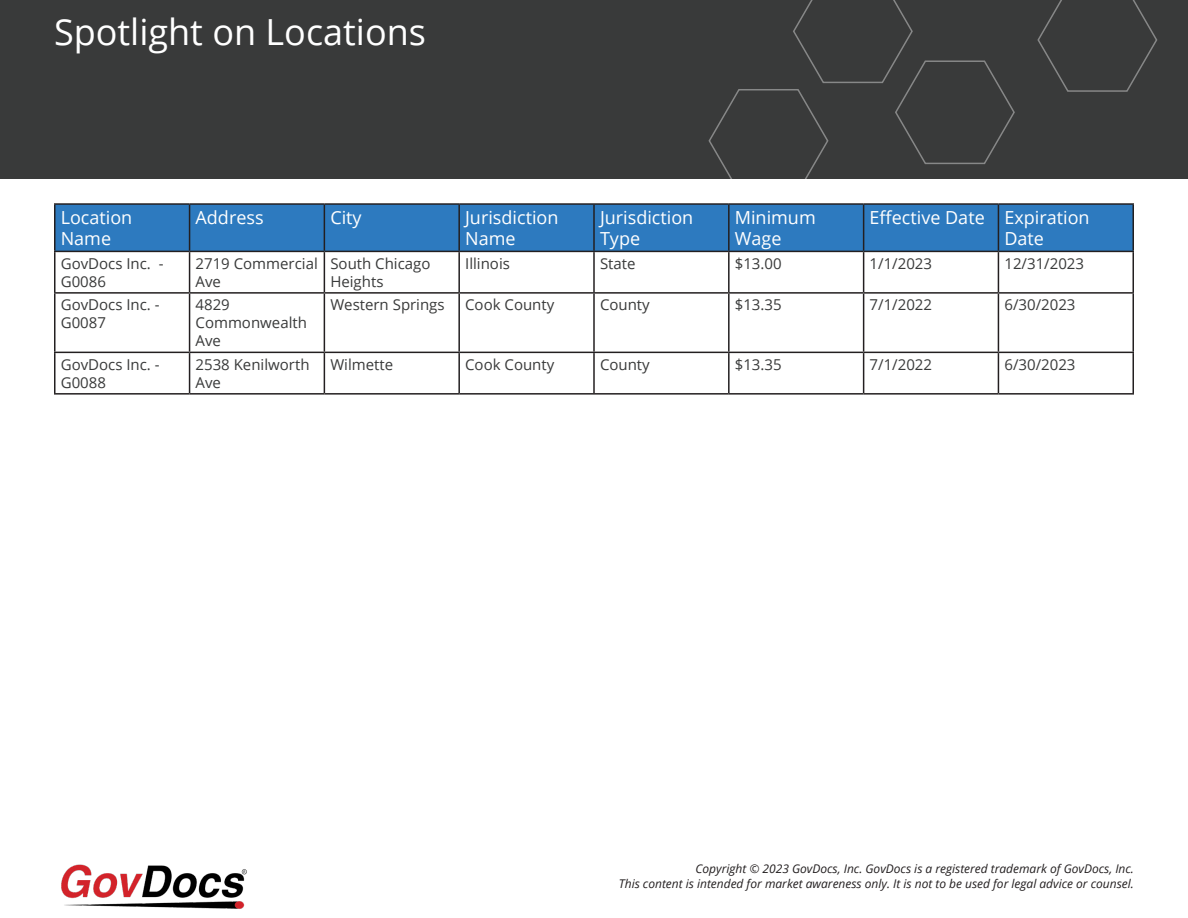
<style>
.page{position:relative;width:1188px;height:918px;background:#fff}
.page>*{position:absolute;margin:0;border:0;box-sizing:border-box;transform-origin:0 0}
.t1{font:36px "Open Sans";color:#fff}
.t2{font:18px/21.6px "Open Sans";color:#fff}
.t3{font:15px/18px "Open Sans";color:#393a3a}
.t4{font:italic 12px/14.4px "Open Sans";color:#231f20;text-align:right}
</style>
<div class="page">
<div style="left:0;top:0;width:1188px;height:178px;background:#393a3a"></div>
<img style="left:61px;top:864px;width:186px;height:45px">
<div style="left:56px;top:205px;width:1076px;height:46px;background:#2d7abf"></div>
<hr style="left:54px;top:203px;width:136px;height:2px;background:#231f20">
<hr style="left:54px;top:205px;width:2px;height:46px;background:#231f20">
<hr style="left:190px;top:203px;width:134px;height:2px;background:#231f20">
<hr style="left:189px;top:205px;width:1px;height:46px;background:#231f20">
<hr style="left:324px;top:203px;width:135px;height:2px;background:#231f20">
<hr style="left:324px;top:205px;width:1px;height:46px;background:#231f20">
<hr style="left:459px;top:203px;width:135px;height:2px;background:#231f20">
<hr style="left:458px;top:205px;width:2px;height:46px;background:#231f20">
<hr style="left:594px;top:203px;width:135px;height:2px;background:#231f20">
<hr style="left:593px;top:205px;width:2px;height:46px;background:#231f20">
<hr style="left:729px;top:203px;width:135px;height:2px;background:#231f20">
<hr style="left:728px;top:205px;width:2px;height:46px;background:#231f20">
<hr style="left:864px;top:203px;width:134px;height:2px;background:#231f20">
<hr style="left:863px;top:205px;width:1px;height:46px;background:#231f20">
<hr style="left:998px;top:203px;width:136px;height:2px;background:#231f20">
<hr style="left:998px;top:205px;width:1px;height:46px;background:#231f20">
<hr style="left:1132px;top:205px;width:2px;height:46px;background:#231f20">
<hr style="left:54px;top:251px;width:136px;height:1px;background:#231f20">
<hr style="left:54px;top:252px;width:2px;height:40px;background:#231f20">
<hr style="left:190px;top:251px;width:134px;height:1px;background:#231f20">
<hr style="left:189px;top:252px;width:1px;height:40px;background:#231f20">
<hr style="left:324px;top:251px;width:135px;height:1px;background:#231f20">
<hr style="left:324px;top:252px;width:1px;height:40px;background:#231f20">
<hr style="left:459px;top:251px;width:135px;height:1px;background:#231f20">
<hr style="left:458px;top:252px;width:2px;height:40px;background:#231f20">
<hr style="left:594px;top:251px;width:135px;height:1px;background:#231f20">
<hr style="left:593px;top:252px;width:2px;height:40px;background:#231f20">
<hr style="left:729px;top:251px;width:135px;height:1px;background:#231f20">
<hr style="left:728px;top:252px;width:2px;height:40px;background:#231f20">
<hr style="left:864px;top:251px;width:134px;height:1px;background:#231f20">
<hr style="left:863px;top:252px;width:1px;height:40px;background:#231f20">
<hr style="left:998px;top:251px;width:136px;height:1px;background:#231f20">
<hr style="left:998px;top:252px;width:1px;height:40px;background:#231f20">
<hr style="left:1132px;top:252px;width:2px;height:40px;background:#231f20">
<hr style="left:54px;top:292px;width:136px;height:2px;background:#231f20">
<hr style="left:54px;top:294px;width:2px;height:58px;background:#231f20">
<hr style="left:190px;top:292px;width:134px;height:2px;background:#231f20">
<hr style="left:189px;top:294px;width:1px;height:58px;background:#231f20">
<hr style="left:324px;top:292px;width:135px;height:2px;background:#231f20">
<hr style="left:324px;top:294px;width:1px;height:58px;background:#231f20">
<hr style="left:459px;top:292px;width:135px;height:2px;background:#231f20">
<hr style="left:458px;top:294px;width:2px;height:58px;background:#231f20">
<hr style="left:594px;top:292px;width:135px;height:2px;background:#231f20">
<hr style="left:593px;top:294px;width:2px;height:58px;background:#231f20">
<hr style="left:729px;top:292px;width:135px;height:2px;background:#231f20">
<hr style="left:728px;top:294px;width:2px;height:58px;background:#231f20">
<hr style="left:864px;top:292px;width:134px;height:2px;background:#231f20">
<hr style="left:863px;top:294px;width:1px;height:58px;background:#231f20">
<hr style="left:998px;top:292px;width:136px;height:2px;background:#231f20">
<hr style="left:998px;top:294px;width:1px;height:58px;background:#231f20">
<hr style="left:1132px;top:294px;width:2px;height:58px;background:#231f20">
<hr style="left:54px;top:352px;width:136px;height:1px;background:#231f20">
<hr style="left:54px;top:353px;width:2px;height:40px;background:#231f20">
<hr style="left:190px;top:352px;width:134px;height:1px;background:#231f20">
<hr style="left:189px;top:353px;width:1px;height:40px;background:#231f20">
<hr style="left:324px;top:352px;width:135px;height:1px;background:#231f20">
<hr style="left:324px;top:353px;width:1px;height:40px;background:#231f20">
<hr style="left:459px;top:352px;width:135px;height:1px;background:#231f20">
<hr style="left:458px;top:353px;width:2px;height:40px;background:#231f20">
<hr style="left:594px;top:352px;width:135px;height:1px;background:#231f20">
<hr style="left:593px;top:353px;width:2px;height:40px;background:#231f20">
<hr style="left:729px;top:352px;width:135px;height:1px;background:#231f20">
<hr style="left:728px;top:353px;width:2px;height:40px;background:#231f20">
<hr style="left:864px;top:352px;width:134px;height:1px;background:#231f20">
<hr style="left:863px;top:353px;width:1px;height:40px;background:#231f20">
<hr style="left:998px;top:352px;width:136px;height:1px;background:#231f20">
<hr style="left:998px;top:353px;width:1px;height:40px;background:#231f20">
<hr style="left:1132px;top:353px;width:2px;height:40px;background:#231f20">
<hr style="left:54px;top:393px;width:136px;height:2px;background:#231f20">
<hr style="left:190px;top:393px;width:134px;height:2px;background:#231f20">
<hr style="left:324px;top:393px;width:135px;height:2px;background:#231f20">
<hr style="left:459px;top:393px;width:135px;height:2px;background:#231f20">
<hr style="left:594px;top:393px;width:135px;height:2px;background:#231f20">
<hr style="left:729px;top:393px;width:135px;height:2px;background:#231f20">
<hr style="left:864px;top:393px;width:134px;height:2px;background:#231f20">
<hr style="left:998px;top:393px;width:136px;height:2px;background:#231f20">
<svg style="left:1037px;top:0;width:121px;height:92px"></svg>
<svg style="left:708px;top:0;width:308px;height:179px"></svg>
<p class="t1" style="left:54px;top:7px;width:374px">Spotlight on Locations</p>
<p class="t2" style="left:61px;top:206px;width:73px">Location<br>Name</p>
<p class="t2" style="left:196px;top:206px;width:70px">Address</p>
<p class="t2" style="left:330px;top:206px;width:33px">City</p>
<p class="t2" style="left:465px;top:206px;width:95px">Jurisdiction<br>Name</p>
<p class="t2" style="left:600px;top:206px;width:95px">Jurisdiction<br>Type</p>
<p class="t2" style="left:735px;top:206px;width:82px">Minimum<br>Wage</p>
<p class="t2" style="left:870px;top:206px;width:117px">Effective Date</p>
<p class="t2" style="left:1004px;top:206px;width:87px">Expiration<br>Date</p>
<p class="t3" style="left:61px;top:254px;width:104px">GovDocs Inc. -<br>G0086</p>
<p class="t3" style="left:196px;top:254px;width:124px">2719 Commercial<br>Ave</p>
<p class="t3" style="left:330px;top:254px;width:102px">South Chicago<br>Heights</p>
<p class="t3" style="left:465px;top:254px;width:46px">Illinois</p>
<p class="t3" style="left:600px;top:254px;width:37px">State</p>
<p class="t3" style="left:735px;top:254px;width:48px">$13.00</p>
<p class="t3" style="left:870px;top:254px;width:64px">1/1/2023</p>
<p class="t3" style="left:1004px;top:254px;width:81px">12/31/2023</p>
<p class="t3" style="left:61px;top:296px;width:100px">GovDocs Inc. -<br>G0087</p>
<p class="t3" style="left:196px;top:296px;width:113px">4829<br>Commonwealth<br>Ave</p>
<p class="t3" style="left:330px;top:296px;width:116px">Western Springs</p>
<p class="t3" style="left:465px;top:296px;width:91px">Cook County</p>
<p class="t3" style="left:600px;top:296px;width:51px">County</p>
<p class="t3" style="left:735px;top:296px;width:48px">$13.35</p>
<p class="t3" style="left:870px;top:296px;width:64px">7/1/2022</p>
<p class="t3" style="left:1004px;top:296px;width:73px">6/30/2023</p>
<p class="t3" style="left:61px;top:355px;width:100px">GovDocs Inc. -<br>G0088</p>
<p class="t3" style="left:196px;top:355px;width:115px">2538 Kenilworth<br>Ave</p>
<p class="t3" style="left:330px;top:355px;width:64px">Wilmette</p>
<p class="t3" style="left:465px;top:355px;width:91px">Cook County</p>
<p class="t3" style="left:600px;top:355px;width:51px">County</p>
<p class="t3" style="left:735px;top:355px;width:48px">$13.35</p>
<p class="t3" style="left:870px;top:355px;width:64px">7/1/2022</p>
<p class="t3" style="left:1004px;top:355px;width:73px">6/30/2023</p>
<p class="t4" style="left:619px;top:861px;width:517px">Copyright © 2023 GovDocs, Inc. GovDocs is a registered trademark of GovDocs, Inc.<br>This content is intended for market awareness only. It is not to be used for legal advice or counsel.</p>
</div>
